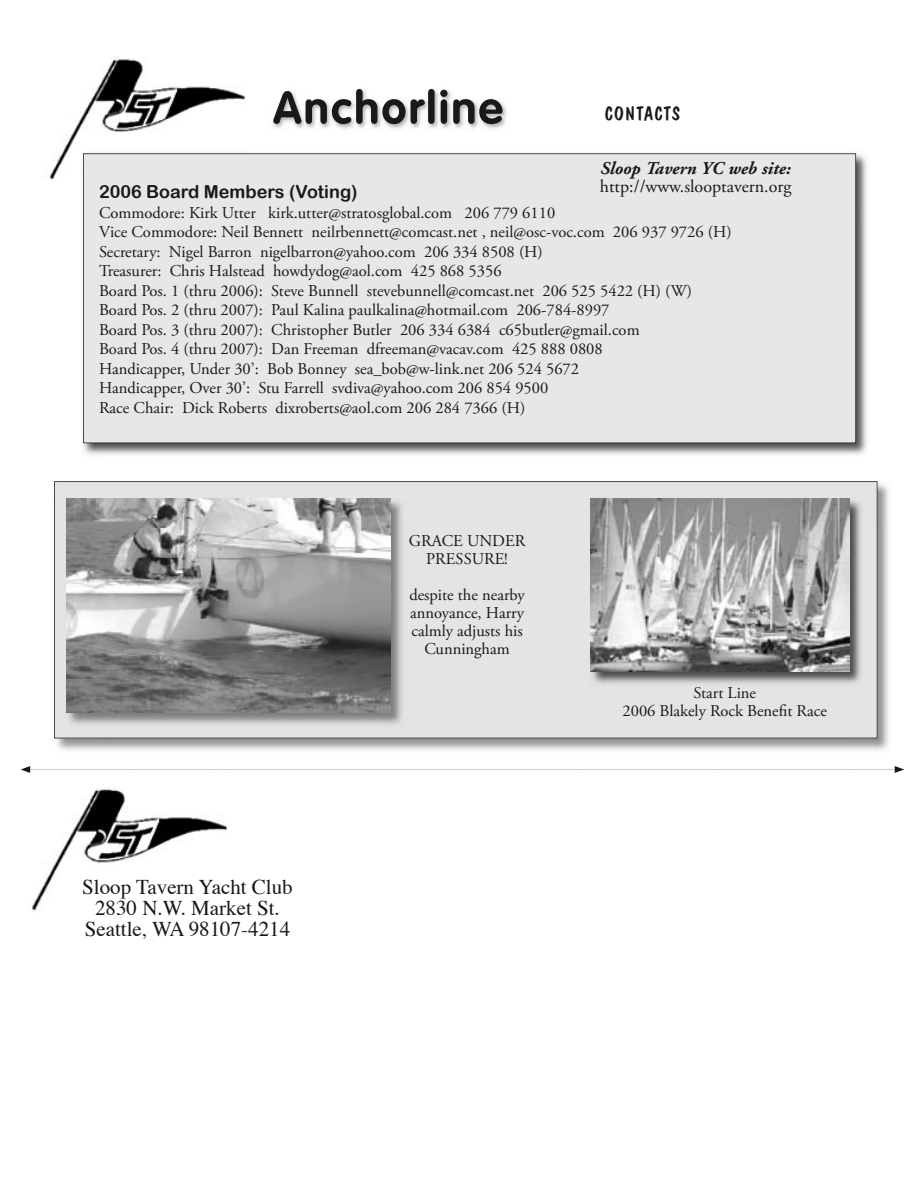
<style>
.page{position:relative;width:918px;height:1188px;background:#fff}
.page>*{position:absolute;margin:0;border:0;box-sizing:border-box;transform-origin:0 0}
.t1{font:21px/21px "Times";color:#1a1818;text-align:center}
.t2{font:19.5px "Dom Casual";letter-spacing:.025em;color:#1a1818}
.t3{font:18px "Adobe Garamond";color:#1a1818}
.t4{font:18px "Arial Rounded MT Bold";color:#1a1818}
.t5{font:italic 700 18px "Adobe Garamond";color:#1a1818}
.t6{font:16.5px/19.5px "Adobe Garamond Pro";color:#1a1818;text-align:center}
</style>
<div class="page">
<svg style="left:21px;top:766px;width:883px;height:7px"></svg>
<img style="left:50px;top:59px;width:195px;height:121px">
<img style="left:83px;top:153px;width:784px;height:302px">
<img style="left:856px;top:209px;width:5px;height:15px">
<img style="left:79px;top:150px;width:166px;height:30px">
<div style="left:83px;top:153px;width:773px;height:290px;background:#e6e7e8"></div>
<img style="left:272px;top:88px;width:235px;height:41px">
<svg style="left:273px;top:89px;width:230px;height:35px"></svg>
<img style="left:32px;top:789px;width:195px;height:122px">
<img style="left:878px;top:483px;width:11px;height:41px">
<img style="left:54px;top:738px;width:50px;height:13px">
<img style="left:841px;top:524px;width:48px;height:226px">
<img style="left:104px;top:738px;width:737px;height:13px">
<div style="left:54px;top:481px;width:824px;height:257px;background:#e3e4e5"></div>
<img style="left:588px;top:496px;width:277px;height:191px">
<img style="left:591px;top:498px;width:259px;height:173px">
<img style="left:64px;top:496px;width:341px;height:232px">
<img style="left:66px;top:498px;width:324px;height:215px">
<p class="t2" style="left:604px;top:102px;width:78px">CONTACTS</p>
<p class="t5" style="left:600px;top:159px;width:192px">Sloop Tavern YC web site:</p>
<p class="t3" style="left:600px;top:177px;width:193px">http://www.slooptavern.org</p>
<p class="t4" style="left:99px;top:181px;width:260px">2006 Board Members (Voting)</p>
<p class="t6" style="left:99px;top:203px;width:634px;text-align:left">Commodore: Kirk Utter kirk.utter@stratosglobal.com 206 779 6110<br>Vice Commodore: Neil Bennett neilrbennett@comcast.net , neil@osc-voc.com 206 937 9726 (H)<br>Secretary: Nigel Barron nigelbarron@yahoo.com 206 334 8508 (H)<br>Treasurer: Chris Halstead howdydog@aol.com 425 868 5356<br>Board Pos. 1 (thru 2006): Steve Bunnell stevebunnell@comcast.net 206 525 5422 (H) (W)<br>Board Pos. 2 (thru 2007): Paul Kalina paulkalina@hotmail.com 206-784-8997<br>Board Pos. 3 (thru 2007): Christopher Butler 206 334 6384 c65butler@gmail.com<br>Board Pos. 4 (thru 2007): Dan Freeman dfreeman@vacav.com 425 888 0808<br>Handicapper, Under 30’: Bob Bonney sea_bob@w-link.net 206 524 5672<br>Handicapper, Over 30’: Stu Farrell svdiva@yahoo.com 206 854 9500<br>Race Chair: Dick Roberts dixroberts@aol.com 206 284 7366 (H)</p>
<p class="t1" style="left:82px;top:877px;width:212px">Sloop Tavern Yacht Club<br>2830 N.W. Market St.<br>Seattle, WA 98107-4214</p>
<p class="t6" style="left:409px;top:532px;width:118px;line-height:18px">GRACE UNDER<br>PRESSURE!</p>
<p class="t6" style="left:409px;top:586px;width:117px;line-height:18px">despite the nearby annoyance, Harry calmly adjusts his<br>Cunningham</p>
<p class="t6" style="left:623px;top:685px;width:206px;line-height:18px">Start Line<br>2006 Blakely Rock Benefit Race</p>
</div>
